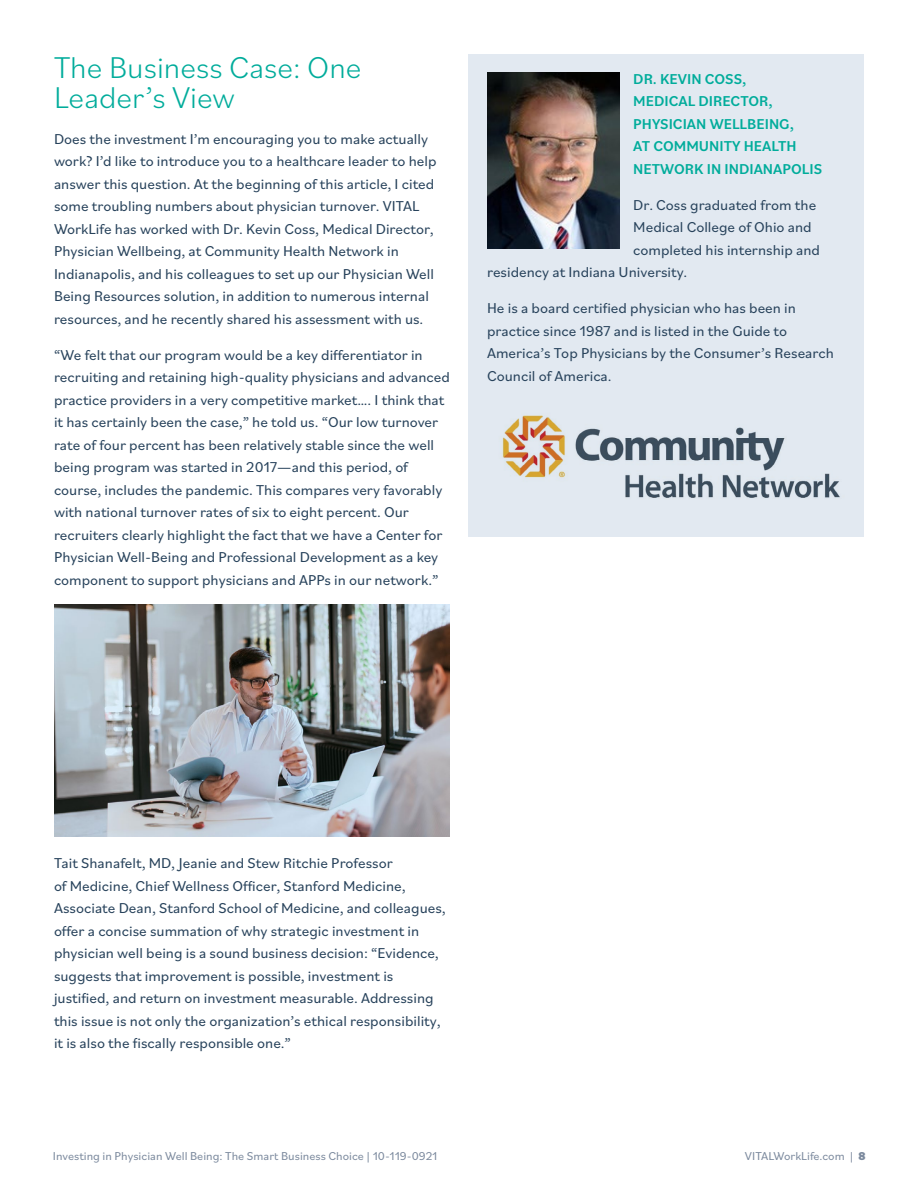
<style>
.page{position:relative;width:918px;height:1188px;background:#fff}
.page>*{position:absolute;margin:0;border:0;box-sizing:border-box;transform-origin:0 0}
.t1{font:300 31.5px/30px "Bilo";color:#00ac9b}
.t2{font:15px/22.5px "Bilo";color:#27425b}
.t3{font:500 15px/22.5px "Bilo";color:#00ac9b}
.t4{font:12px "Bilo";color:#7c8a9e}
.s1{font-weight:800}
</style>
<div class="page">
<img style="left:54px;top:605px;width:396px;height:232px">
<div style="left:468px;top:54px;width:396px;height:483px;background:#e2e9f1"></div>
<img style="left:487px;top:72px;width:133px;height:176px">
<img style="left:502px;top:415px;width:338px;height:83px">
<h1 class="t1" style="left:54px;top:51px;width:309px">The Business Case: One<br>Leader’s View</h1>
<p class="t2" style="left:54px;top:127px;width:384px">Does the investment I’m encouraging you to make actually work? I’d like to introduce you to a healthcare leader to help answer this question. At the beginning of this article, I cited some troubling numbers about physician turnover. VITAL WorkLife has worked with Dr. Kevin Coss, Medical Director, Physician Wellbeing, at Community Health Network in Indianapolis, and his colleagues to set up our Physician Well Being Resources solution, in addition to numerous internal resources, and he recently shared his assessment with us.</p>
<p class="t2" style="left:54px;top:343px;width:397px">“We felt that our program would be a key differentiator in recruiting and retaining high-quality physicians and advanced practice providers in a very competitive market…. I think that it has certainly been the case,” he told us. “Our low turnover rate of four percent has been relatively stable since the well being program was started in 2017—and this period, of course, includes the pandemic. This compares very favorably with national turnover rates of six to eight percent. Our recruiters clearly highlight the fact that we have a Center for Physician Well-Being and Professional Development as a key component to support physicians and APPs in our network.”</p>
<p class="t3" style="left:633px;top:67px;width:190px">DR. KEVIN COSS,<br>MEDICAL DIRECTOR,<br>PHYSICIAN WELLBEING,<br>AT COMMUNITY HEALTH<br>NETWORK IN INDIANAPOLIS</p>
<p class="t2" style="left:633px;top:193px;width:185px">Dr. Coss graduated from the</p>
<p class="t2" style="left:633px;top:215px;width:180px">Medical College of Ohio and</p>
<p class="t2" style="left:633px;top:238px;width:188px">completed his internship and</p>
<p class="t2" style="left:487px;top:260px;width:202px">residency at Indiana University.</p>
<p class="t2" style="left:487px;top:296px;width:348px">He is a board certified physician who has been in practice since 1987 and is listed in the Guide to America’s Top Physicians by the Consumer’s Research Council of America.</p>
<p class="t2" style="left:54px;top:851px;width:393px">Tait Shanafelt, MD, Jeanie and Stew Ritchie Professor<br>of Medicine, Chief Wellness Officer, Stanford Medicine, Associate Dean, Stanford School of Medicine, and colleagues, offer a concise summation of why strategic investment in physician well being is a sound business decision: “Evidence, suggests that improvement is possible, investment is justified, and return on investment measurable. Addressing this issue is not only the organization’s ethical responsibility, it is also the fiscally responsible one.”</p>
<p class="t4" style="left:53px;top:1148px;width:386px">Investing in Physician Well Being: The Smart Business Choice | 10-119-0921</p>
<p class="t4" style="left:745px;top:1148px;width:122px">VITALWorkLife.com | <span class="s1">8</span></p>
</div>
